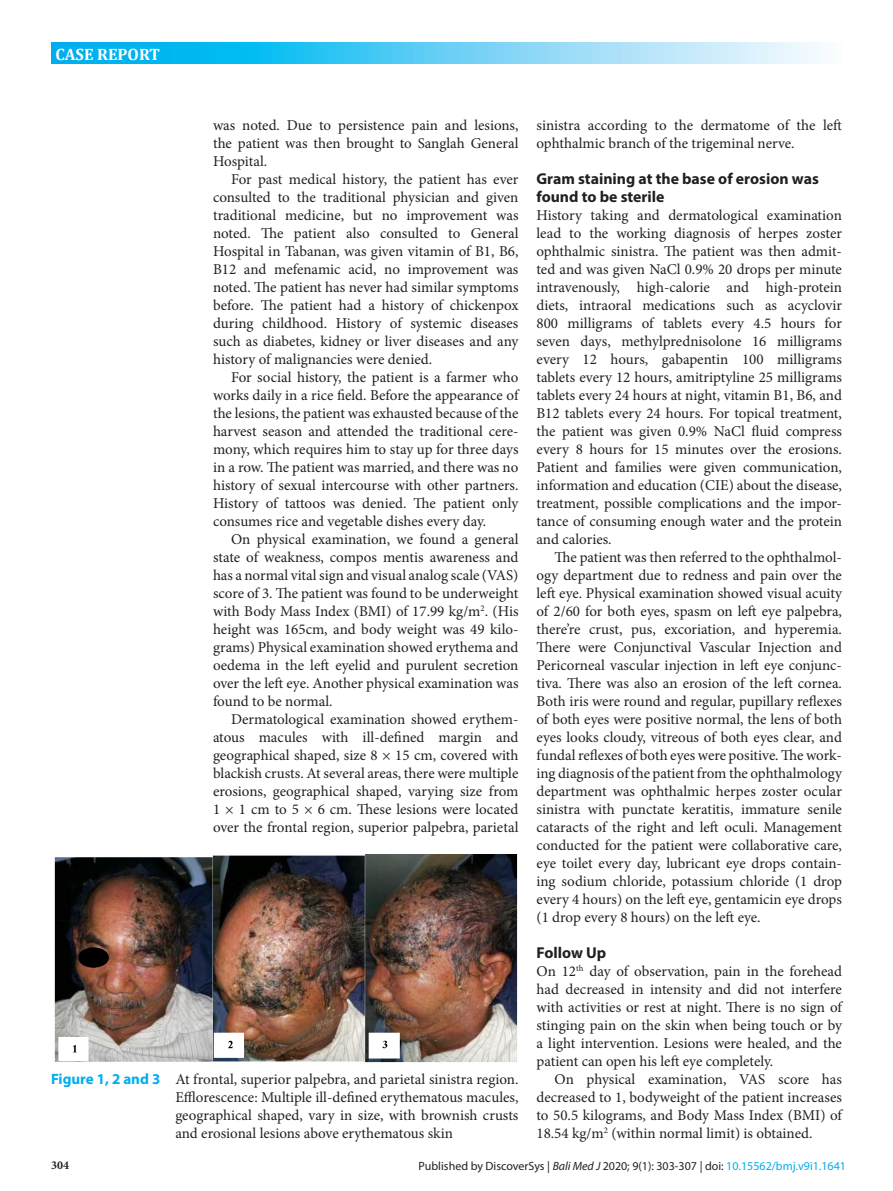
<style>
.page{position:relative;width:893px;height:1191px;background:#fff}
.page>*{position:absolute;margin:0;border:0;box-sizing:border-box;transform-origin:0 0}
.t1{font:700 16.5px "Cambria";color:#fff}
.BHead{font:700 15.75px/18px "Myriad Pro";color:#231f20}
.TextInd{font:15px/18px "Minion Pro";color:#231f20;text-align:justify}
.Text{font:15px/18px "Minion Pro";letter-spacing:-.005em;color:#231f20;text-align:justify}
.Fig_caption{font:15px/18px "Minion Pro";color:#231f20;text-align:justify}
.t2{font:12px "Myriad Pro";color:#231f20}
.t3{font:700 12px "Minion Pro";color:#231f20}
.s1{font-family:"Myriad Pro";font-weight:700;color:#00aeef}
.s2{font-style:italic}
.s3{color:#00aeef}
</style>
<div class="page">
<svg style="left:51px;top:43px;width:770px;height:21px;background:#63cff5"></svg>
<img style="left:54px;top:854px;width:464px;height:209px">
<p class="t1" style="left:56px;top:42px;width:106px">CASE REPORT</p>
<p class="TextInd" style="left:213px;top:116px;width:307px">was noted. Due to persistence pain and lesions, the patient was then brought to Sanglah General Hospital.</p>
<p class="TextInd" style="left:213px;top:170px;width:307px;text-indent:18px">For past medical history, the patient has ever consulted to the traditional physician and given traditional medicine, but no improvement was noted. The patient also consulted to General Hospital in Tabanan, was given vitamin of B1, B6, B12 and mefenamic acid, no improvement was noted. The patient has never had similar symptoms before. The patient had a history of chickenpox during childhood. History of systemic diseases such as diabetes, kidney or liver diseases and any history of malignancies were denied.</p>
<p class="TextInd" style="left:213px;top:368px;width:307px;text-indent:18px">For social history, the patient is a farmer who works daily in a rice field. Before the appearance of the lesions, the patient was exhausted because of the harvest season and attended the traditional cere&shy;mony, which requires him to stay up for three days in a row. The patient was married, and there was no history of sexual intercourse with other partners.<br>History of tattoos was denied. The patient only consumes rice and vegetable dishes every day.</p>
<p class="TextInd" style="left:213px;top:530px;width:307px;text-indent:18px">On physical examination, we found a general state of weakness, compos mentis awareness and has a normal vital sign and visual analog scale (VAS) score of 3. The patient was found to be underweight with Body Mass Index (BMI) of 17.99 kg/m<sup>2</sup>. (His height was 165cm, and body weight was 49 kilo&shy;grams) Physical examination showed erythema and oedema in the left eyelid and purulent secretion over the left eye. Another physical examination was found to be normal.</p>
<p class="TextInd" style="left:213px;top:710px;width:307px;text-indent:18px">Dermatological examination showed erythem&shy;atous macules with ill-defined margin and geographical shaped, size 8 × 15 cm, covered with blackish crusts. At several areas, there were multiple erosions, geographical shaped, varying size from 1 × 1 cm to 5 × 6 cm. These lesions were located over the frontal region, superior palpebra, parietal</p>
<p class="Fig_caption" style="left:175px;top:1070px;width:345px;text-indent:-124px"><span class="s1">Figure 1, 2 and 3</span> At frontal, superior palpebra, and parietal sinistra region.<br>Efflorescence: Multiple ill-defined erythematous macules, geographical shaped, vary in size, with brownish crusts and erosional lesions above erythematous skin</p>
<p class="TextInd" style="left:536px;top:116px;width:307px">sinistra according to the dermatome of the left ophthalmic branch of the trigeminal nerve.</p>
<p class="BHead" style="left:536px;top:169px;width:284px">Gram staining at the base of erosion was found to be sterile</p>
<p class="Text" style="left:536px;top:206px;width:307px">History taking and dermatological examination lead to the working diagnosis of herpes zoster ophthalmic sinistra. The patient was then admit&shy;ted and was given NaCl 0.9% 20 drops per minute intravenously, high-calorie and high-protein diets, intraoral medications such as acyclovir 800 milligrams of tablets every 4.5 hours for seven days, methylprednisolone 16 milligrams every 12 hours, gabapentin 100 milligrams tablets every 12 hours, amitriptyline 25 milligrams tablets every 24 hours at night, vitamin B1, B6, and B12 tablets every 24 hours. For topical treatment, the patient was given 0.9% NaCl fluid compress every 8 hours for 15 minutes over the erosions.<br>Patient and families were given communication, information and education (CIE) about the disease, treatment, possible complications and the impor&shy;tance of consuming enough water and the protein and calories.</p>
<p class="TextInd" style="left:536px;top:548px;width:307px;text-indent:18px">The patient was then referred to the ophthalmol&shy;ogy department due to redness and pain over the left eye. Physical examination showed visual acuity of 2/60 for both eyes, spasm on left eye palpebra, there’re crust, pus, excoriation, and hyperemia.<br>There were Conjunctival Vascular Injection and Pericorneal vascular injection in left eye conjunc&shy;tiva. There was also an erosion of the left cornea.<br>Both iris were round and regular, pupillary reflexes of both eyes were positive normal, the lens of both eyes looks cloudy, vitreous of both eyes clear, and fundal reflexes of both eyes were positive. The work&shy;ing diagnosis of the patient from the ophthalmology department was ophthalmic herpes zoster ocular sinistra with punctate keratitis, immature senile cataracts of the right and left oculi. Management conducted for the patient were collaborative care, eye toilet every day, lubricant eye drops contain&shy;ing sodium chloride, potassium chloride (1 drop every 4 hours) on the left eye, gentamicin eye drops (1 drop every 8 hours) on the left eye.</p>
<p class="BHead" style="left:536px;top:943px;width:71px">Follow Up</p>
<p class="Text" style="left:536px;top:962px;width:307px">On 12<sup>th</sup> day of observation, pain in the forehead had decreased in intensity and did not interfere with activities or rest at night. There is no sign of stinging pain on the skin when being touch or by a light intervention. Lesions were healed, and the patient can open his left eye completely.</p>
<p class="TextInd" style="left:536px;top:1070px;width:307px;text-indent:18px">On physical examination, VAS score has decreased to 1, bodyweight of the patient increases to 50.5 kilograms, and Body Mass Index (BMI) of 18.54 kg/m<sup>2</sup> (within normal limit) is obtained.</p>
<p class="t3" style="left:51px;top:1157px;width:19px">304</p>
<p class="t2" style="left:419px;top:1158px;width:429px">Published by DiscoverSys | <span class="s2">Bali Med J</span> 2020; 9(1): 303-307 | doi: <span class="s3">10.15562/bmj.v9i1.1641</span></p>
</div>
